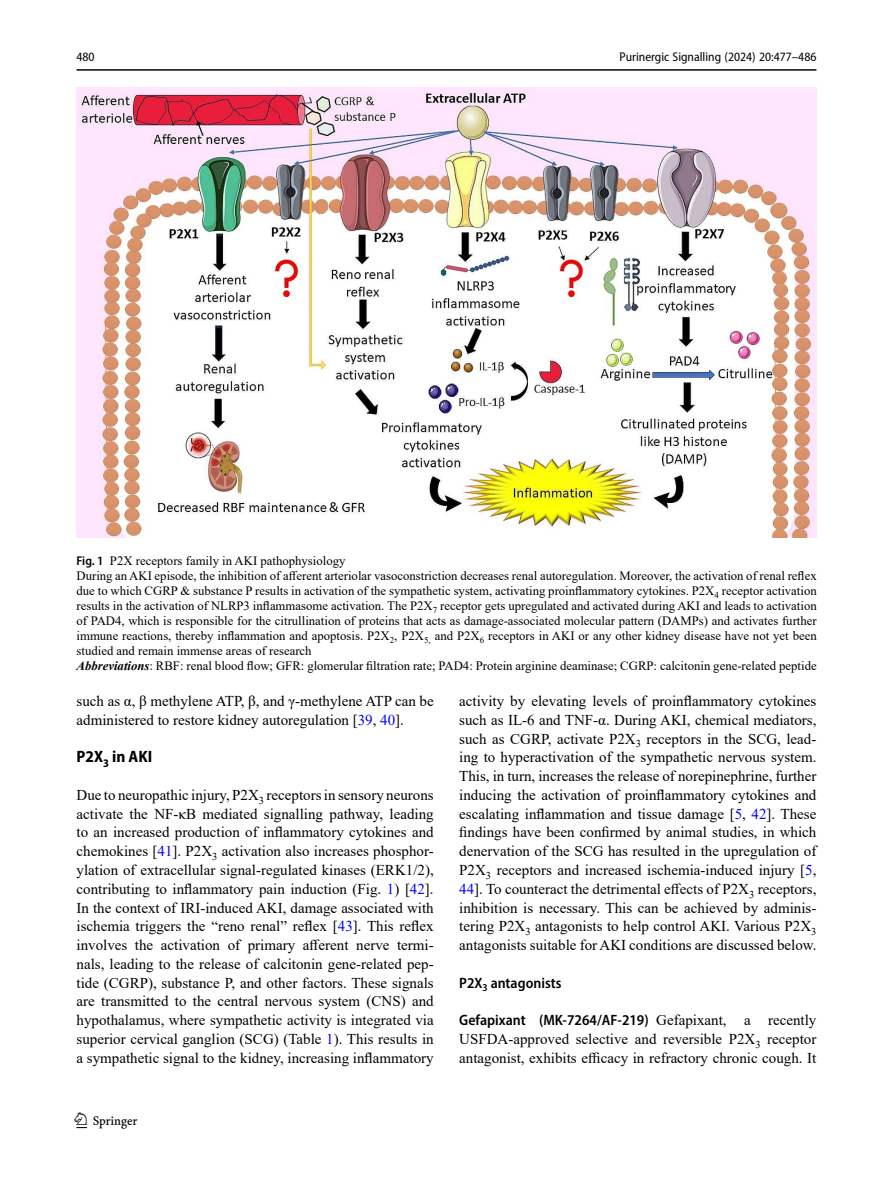
<style>
.page{position:relative;width:893px;height:1187px;background:#fff}
.page>*{position:absolute;margin:0;border:0;box-sizing:border-box;transform-origin:0 0}
.t1{font:22.5px "Springnew";color:#000}
.Head_2{font:700 semi-condensed 16.5px "Myriad Pro";color:#000}
.Body_Text{font:15px/18.8px "Times New Roman";color:#000;text-align:justify}
.Head_4_after_3{font:15px/18.8px "Times New Roman";color:#000;text-align:justify}
.Head_3{font:600 semi-condensed 15px "Myriad Pro";color:#000}
.Figure_Caption{font:12.75px/15px "Times New Roman";color:#000;text-align:justify}
.t2{font:semi-condensed 12.75px "Myriad Pro";color:#000}
.s1{font-family:"Myriad Pro";font-weight:600;font-stretch:semi-condensed}
.s2{font-weight:700;font-style:italic}
.s3{color:#00f}
</style>
<div class="page">
<hr style="left:77px;top:69px;width:739px;height:2px;background:#000">
<img style="left:77px;top:87px;width:740px;height:450px">
<p class="t2" style="left:77px;top:49px;width:20px">480</p>
<p class="t2" style="left:620px;top:49px;width:198px">Purinergic Signalling (2024) 20:477–486</p>
<p class="Figure_Caption" style="left:77px;top:552px;width:270px"><span class="s1">Fig. 1</span> P2X receptors family in AKI pathophysiology</p>
<p class="Figure_Caption" style="left:77px;top:567px;width:742px">During an AKI episode, the inhibition of afferent arteriolar vasoconstriction decreases renal autoregulation. Moreover, the activation of renal reflex due to which CGRP &amp; substance P results in activation of the sympathetic system, activating proinflammatory cytokines. P2X<sub>4</sub> receptor activation results in the activation of NLRP3 inflammasome activation. The P2X<sub>7</sub> receptor gets upregulated and activated during AKI and leads to activation of PAD4, which is responsible for the citrullination of proteins that acts as damage-associated molecular pattern (DAMPs) and activates further immune reactions, thereby inflammation and apoptosis. P2X<sub>2</sub>, P2X<sub>5,</sub> and P2X<sub>6</sub> receptors in AKI or any other kidney disease have not yet been studied and remain immense areas of research</p>
<p class="Figure_Caption" style="left:77px;top:657px;width:742px"><span class="s2">Abbreviations</span>: RBF: renal blood flow; GFR: glomerular filtration rate; PAD4: Protein arginine deaminase; CGRP: calcitonin gene-related peptide</p>
<p class="Body_Text" style="left:77px;top:691px;width:359px">such as α, β methylene ATP, β, and γ-methylene ATP can be administered to restore kidney autoregulation [<span class="s3">39</span>, <span class="s3">40</span>].</p>
<p class="Head_2" style="left:77px;top:746px;width:77px">P2X<sub>3</sub> in AKI</p>
<p class="Body_Text" style="left:77px;top:785px;width:359px">Due to neuropathic injury, P2X<sub>3</sub> receptors in sensory neurons activate the NF-κB mediated signalling pathway, leading to an increased production of inflammatory cytokines and chemokines [<span class="s3">41</span>]. P2X<sub>3</sub> activation also increases phosphor&shy;ylation of extracellular signal-regulated kinases (ERK1/2), contributing to inflammatory pain induction (Fig. <span class="s3">1</span>) [<span class="s3">42</span>].<br>In the context of IRI-induced AKI, damage associated with ischemia triggers the “reno renal” reflex [<span class="s3">43</span>]. This reflex involves the activation of primary afferent nerve termi&shy;nals, leading to the release of calcitonin gene-related pep&shy;tide (CGRP), substance P, and other factors. These signals are transmitted to the central nervous system (CNS) and hypothalamus, where sympathetic activity is integrated via superior cervical ganglion (SCG) (Table <span class="s3">1</span>). This results in a sympathetic signal to the kidney, increasing inflammatory</p>
<h1 class="t1" style="left:77px;top:1107px;width:63px">1 3</h1>
<p class="Body_Text" style="left:459px;top:691px;width:359px">activity by elevating levels of proinflammatory cytokines such as IL-6 and TNF-α. During AKI, chemical mediators, such as CGRP, activate P2X<sub>3</sub> receptors in the SCG, lead&shy;ing to hyperactivation of the sympathetic nervous system.<br>This, in turn, increases the release of norepinephrine, further inducing the activation of proinflammatory cytokines and escalating inflammation and tissue damage [<span class="s3">5</span>, <span class="s3">42</span>]. These findings have been confirmed by animal studies, in which denervation of the SCG has resulted in the upregulation of P2X<sub>3</sub> receptors and increased ischemia-induced injury [<span class="s3">5</span>, <span class="s3">44</span>]. To counteract the detrimental effects of P2X<sub>3</sub> receptors, inhibition is necessary. This can be achieved by adminis&shy;tering P2X<sub>3</sub> antagonists to help control AKI. Various P2X<sub>3 </sub>antagonists suitable for AKI conditions are discussed below.</p>
<p class="Head_3" style="left:459px;top:973px;width:104px">P2X<sub>3</sub> antagonists</p>
<p class="Head_4_after_3" style="left:459px;top:1010px;width:359px"><span class="s1">Gefapixant (MK-7264/AF-219)</span> Gefapixant, a recently USFDA-approved selective and reversible P2X<sub>3</sub> receptor antagonist, exhibits efficacy in refractory chronic cough. It</p>
</div>
